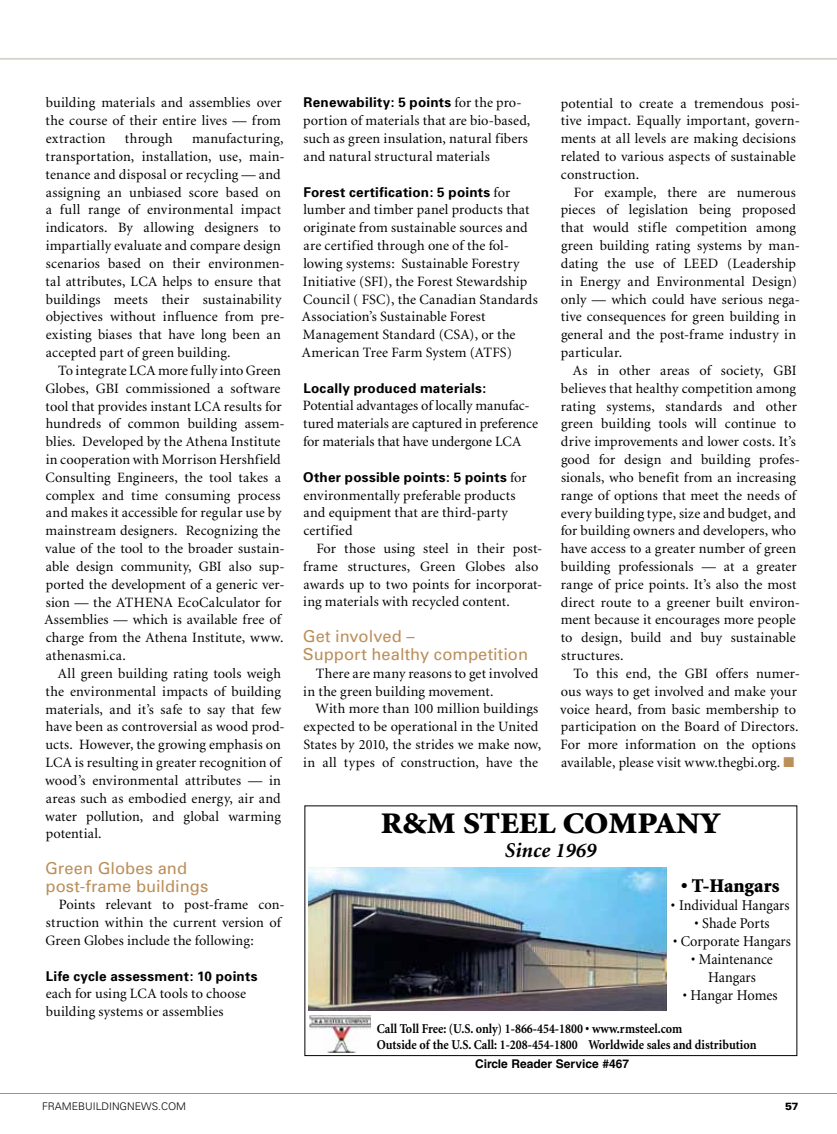
<style>
.page{position:relative;width:837px;height:1134px;background:#fff}
.page>*{position:absolute;margin:0;border:0;box-sizing:border-box;transform-origin:0 0}
.t1{font:900 30px "Minion";color:#000;scale:1.1 1}
.t2{font:italic 700 21px "Minion";color:#000}
.t3{font:900 19.5px "Minion";color:#000}
.t4{font:16.5px/17.9px "Univers";color:#bb8f5a}
.t5{font:15px/18px "Minion";color:#000;text-align:center;scale:.95 1}
.t6{font:15px "Minion";color:#000}
.t7{font:14.25px/17.9px "Minion";letter-spacing:.01em;color:#000}
.t8{font:700 13.5px "Univers";letter-spacing:.02em;color:#000}
.t9{font:700 13.5px/16.5px "Minion";color:#000;scale:.9 1}
.t10{font:700 12px "Helvetica";color:#000}
.t11{font:300 10.5px "Univers";color:#000}
.t12{font:900 10.5px "Univers";color:#000}
.s1{font-family:"Minion";font-weight:400;font-size:14.25px}
.s2{color:#bb8f5a}
</style>
<div class="page">
<div style="left:304px;top:806px;width:493px;height:250px;border:1px solid #000"></div>
<img style="left:308px;top:867px;width:359px;height:144px">
<img style="left:309px;top:1016px;width:61px;height:37px">
<hr style="left:0;top:58px;width:837px;height:1px;background:#afb7a4">
<hr style="left:0;top:1093px;width:837px;height:1px;background:#939598">
<p class="t7" style="left:46px;top:95px;width:238px;text-align:justify">building materials and assemblies over the course of their entire lives — from extraction</p>
<p class="t7" style="left:46px;top:130px;width:241px;text-indent:146px">manufacturing, transportation, installation, use, main&shy;tenance and disposal or recycling — and assigning an unbiased score based on a full range of environmental impact indicators. By allowing designers to impartially evaluate and compare design scenarios based on their environmen&shy;tal attributes, LCA helps to ensure that buildings meets their sustainability objectives without influence from pre&shy;existing biases that have long been an accepted part of green building.</p>
<p class="t7" style="left:44px;top:362px;width:242px;text-indent:14px">To integrate LCA more fully into Green Globes, GBI commissioned a software tool that provides instant LCA results for hundreds of common building assem&shy;blies. Developed by the Athena Institute in cooperation with Morrison Hershfield Consulting Engineers, the tool takes a complex and time consuming process and makes it accessible for regular use by mainstream designers. Recognizing the value of the tool to the broader sustain&shy;able design community, GBI also sup&shy;ported the development of a generic ver&shy;sion — the ATHENA EcoCalculator for Assemblies — which is available free of charge from the Athena Institute, www. athenasmi.ca.</p>
<p class="t7" style="left:45px;top:665px;width:241px;text-indent:13px">All green building rating tools weigh the environmental impacts of building materials, and it’s safe to say that few have been as controversial as wood prod&shy;ucts. However, the growing emphasis on LCA is resulting in greater recognition of wood’s environmental attributes — in areas such as embodied energy, air and water pollution, and global warming potential.</p>
<p class="t4" style="left:45px;top:859px;width:165px">Green Globes and post-frame buildings</p>
<p class="t7" style="left:46px;top:896px;width:241px;text-indent:13px">Points relevant to post-frame con&shy;struction within the current version of<br>Green Globes include the following:</p>
<p class="t8" style="left:46px;top:968px;width:213px">Life cycle assessment: 10 points</p>
<p class="t7" style="left:46px;top:986px;width:202px">each for using LCA tools to choose building systems or assemblies</p>
<p class="t7" style="left:125px;top:130px;width:49px">through</p>
<p class="t8" style="left:304px;top:95px;width:220px">Renewability: 5 points <span class="s1">for the pro-</span></p>
<p class="t7" style="left:303px;top:112px;width:229px">portion of materials that are bio-based, such as green insulation, natural fibers and natural structural materials</p>
<p class="t8" style="left:303px;top:184px;width:208px">Forest certification: 5 points <span class="s1">for</span></p>
<p class="t7" style="left:302px;top:201px;width:237px">lumber and timber panel products that originate from sustainable sources and are certified through one of the fol&shy;lowing systems: Sustainable Forestry Initiative (SFI), the Forest Stewardship Council ( FSC), the Canadian Standards Association’s Sustainable Forest Management Standard (CSA), or the American Tree Farm System (ATFS)</p>
<p class="t8" style="left:303px;top:380px;width:184px">Locally produced materials:</p>
<p class="t7" style="left:303px;top:397px;width:237px">Potential advantages of locally manufac&shy;tured materials are captured in preference for materials that have undergone LCA</p>
<p class="t8" style="left:303px;top:469px;width:225px">Other possible points: 5 points <span class="s1">for</span></p>
<p class="t7" style="left:303px;top:487px;width:214px">environmentally preferable products and equipment that are third-party certified</p>
<p class="t7" style="left:303px;top:540px;width:241px;text-indent:13px">For those using steel in their post&shy;frame structures, Green Globes also awards up to two points for incorporat&shy;ing materials with recycled content.</p>
<p class="t4" style="left:303px;top:627px;width:227px">Get involved –<br>Support healthy competition</p>
<p class="t7" style="left:303px;top:665px;width:237px;text-indent:13px">There are many reasons to get involved in the green building movement.</p>
<p class="t7" style="left:303px;top:700px;width:239px;text-indent:12px">With more than 100 million buildings expected to be operational in the United States by 2010, the strides we make now, in all types of construction, have the</p>
<p class="t7" style="left:561px;top:95px;width:241px">potential to create a tremendous posi&shy;tive impact. Equally important, govern&shy;ments at all levels are making decisions related to various aspects of sustainable construction.</p>
<p class="t7" style="left:561px;top:184px;width:241px;text-indent:13px">For example, there are numerous pieces of legislation being proposed that would stifle competition among green building rating systems by man&shy;dating the use of LEED (Leadership in Energy and Environmental Design) only — which could have serious nega&shy;tive consequences for green building in general and the post-frame industry in particular.</p>
<p class="t7" style="left:561px;top:362px;width:241px;text-indent:12px">As in other areas of society, GBI believes that healthy competition among rating systems, standards and other green building tools will continue to drive improvements and lower costs. It’s good for design and building profes&shy;sionals, who benefit from an increasing range of options that meet the needs of every building type, size and budget, and for building owners and developers, who have access to a greater number of green building professionals — at a greater range of price points. It’s also the most direct route to a greener built environ&shy;ment because it encourages more people to design, build and buy sustainable structures.</p>
<p class="t7" style="left:560px;top:665px;width:241px;text-indent:13px">To this end, the GBI offers numer&shy;ous ways to get involved and make your voice heard, from basic membership to participation on the Board of Directors.<br>For more information on the options available, please visit www.thegbi.org. <span class="s2">■</span></p>
<h1 class="t1" style="left:381px;top:808px;width:310px">R&amp;M STEEL COMPANY</h1>
<h2 class="t2" style="left:505px;top:840px;width:93px">Since 1969</h2>
<h3 class="t3" style="left:681px;top:876px;width:100px">• T-Hangars</h3>
<p class="t6" style="left:671px;top:898px;width:120px">• Individual Hangars</p>
<p class="t5" style="left:694px;top:915px;width:81px">• Shade Ports</p>
<p class="t5" style="left:673px;top:933px;width:126px">• Corporate Hangars</p>
<p class="t5" style="left:691px;top:951px;width:88px">• Maintenance<br>Hangars</p>
<p class="t5" style="left:683px;top:987px;width:101px">• Hangar Homes</p>
<p class="t9" style="left:377px;top:1021px;width:424px">Call Toll Free: (U.S. only) 1-866-454-1800 • www.rmsteel.com<br>Outside of the U.S. Call: 1-208-454-1800 Worldwide sales and distribution</p>
<p class="t10" style="left:475px;top:1057px;width:156px">Circle Reader Service #467</p>
<p class="t11" style="left:42px;top:1100px;width:146px">FRAMEBUILDINGNEWS.COM</p>
<p class="t12" style="left:785px;top:1100px;width:15px">57</p>
</div>
